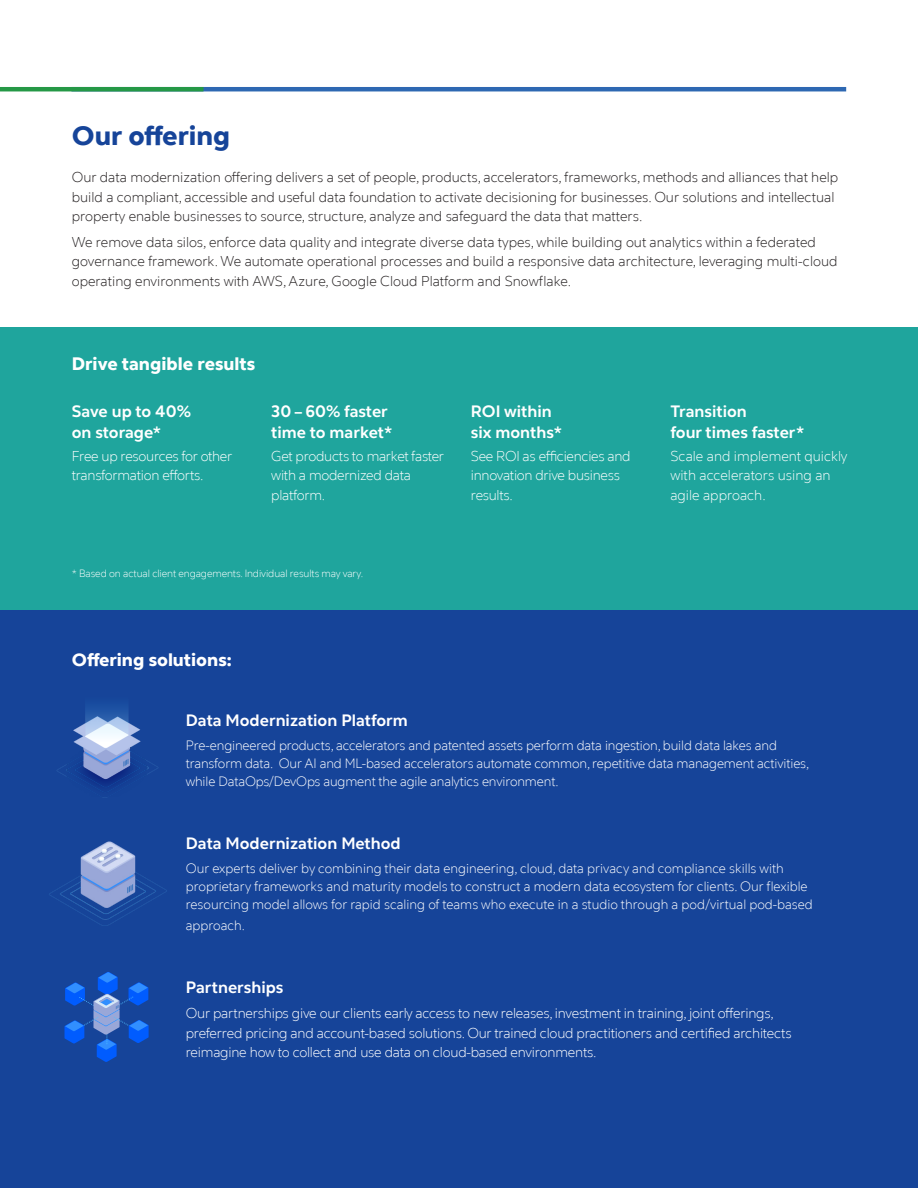
<style>
.page{position:relative;width:918px;height:1188px;background:#fff}
.page>*{position:absolute;margin:0;border:0;box-sizing:border-box;transform-origin:0 0}
.Page_introduction_18{font:800 27px "Cognizant Sans";color:#164499}
.Page_introduction_18-2{font:800 18px "Cognizant Sans";color:#fff}
.Body_bulllet_list_L1{font:700 16.5px/21px "Cognizant Sans";color:#fff}
.Address_body_7_9{font:700 16.5px "Cognizant Sans";color:#fff}
.Body_bulllet_list_L1-2{font:300 14.25px/19.5px "Cognizant Sans";color:#231f20}
.Page_introduction_18-3{font:300 14.25px/19.5px "Cognizant Sans";letter-spacing:-.015em;color:#fff}
.Body_bulllet_list_L1-3{font:300 14.25px/19.5px "Cognizant Sans";letter-spacing:-.02em;color:#fff}
.Body_bulllet_list_L1-4{font:300 14.25px/19.5px "Cognizant Sans";color:#fff}
.Address_body_7_9-2{font:300 13.5px/18px "Cognizant Sans";letter-spacing:-.01em;color:#fff}
.Body_bulllet_list_L1-5{font:300 10.5px "Cognizant Sans";letter-spacing:-.01em;color:#fff}
</style>
<div class="page">
<div style="left:0;top:513px;width:918px;height:675px;background:#164499"></div>
<div style="left:0;top:327px;width:918px;height:283px;background:#1fa59d"></div>
<hr style="left:71px;top:87px;width:775px;height:4px;background:#2e68b2">
<hr style="left:0;top:87px;width:204px;height:4px;background:#259846">
<img style="left:49px;top:841px;width:118px;height:85px">
<svg style="left:65px;top:972px;width:84px;height:90px"></svg>
<img style="left:57px;top:706px;width:101px;height:92px">
<p class="Page_introduction_18" style="left:72px;top:117px;width:160px">Our offering</p>
<p class="Body_bulllet_list_L1-2" style="left:72px;top:168px;width:768px">Our data modernization offering delivers a set of people, products, accelerators, frameworks, methods and alliances that help build a compliant, accessible and useful data foundation to activate decisioning for businesses. Our solutions and intellectual property enable businesses to source, structure, analyze and safeguard the data that matters.</p>
<p class="Body_bulllet_list_L1-2" style="left:72px;top:232px;width:767px">We remove data silos, enforce data quality and integrate diverse data types, while building out analytics within a federated governance framework. We automate operational processes and build a responsive data architecture, leveraging multi-cloud operating environments with AWS, Azure, Google Cloud Platform and Snowflake.</p>
<p class="Page_introduction_18-2" style="left:72px;top:351px;width:185px">Drive tangible results</p>
<p class="Body_bulllet_list_L1" style="left:72px;top:401px;width:121px">Save up to 40% on storage*</p>
<p class="Body_bulllet_list_L1-3" style="left:72px;top:447px;width:162px">Free up resources for other transformation efforts.</p>
<p class="Body_bulllet_list_L1" style="left:271px;top:401px;width:122px">30 – 60% faster time to market*</p>
<p class="Body_bulllet_list_L1-3" style="left:271px;top:447px;width:174px">Get products to market faster with a modernized data platform.</p>
<p class="Body_bulllet_list_L1-5" style="left:72px;top:567px;width:293px">* Based on actual client engagements. Individual results may vary.</p>
<p class="Body_bulllet_list_L1" style="left:471px;top:401px;width:93px">ROI within six months*</p>
<p class="Body_bulllet_list_L1-3" style="left:471px;top:447px;width:161px">See ROI as efficiencies and innovation drive business results.</p>
<p class="Page_introduction_18-2" style="left:72px;top:648px;width:162px">Offering solutions:</p>
<p class="Body_bulllet_list_L1" style="left:670px;top:401px;width:135px">Transition<br>four times faster*</p>
<p class="Body_bulllet_list_L1-4" style="left:670px;top:447px;width:179px">Scale and implement quickly with accelerators using an agile approach.</p>
<p class="Address_body_7_9" style="left:186px;top:710px;width:224px">Data Modernization Platform</p>
<p class="Address_body_7_9-2" style="left:186px;top:736px;width:625px">Pre-engineered products, accelerators and patented assets perform data ingestion, build data lakes and transform data. Our AI and ML-based accelerators automate common, repetitive data management activities, while DataOps/DevOps augment the agile analytics environment.</p>
<p class="Address_body_7_9" style="left:186px;top:833px;width:216px">Data Modernization Method</p>
<p class="Address_body_7_9-2" style="left:186px;top:859px;width:629px">Our experts deliver by combining their data engineering, cloud, data privacy and compliance skills with proprietary frameworks and maturity models to construct a modern data ecosystem for clients. Our flexible resourcing model allows for rapid scaling of teams who execute in a studio through a pod/virtual pod-based</p>
<p class="Address_body_7_9-2" style="left:186px;top:916px;width:61px">approach.</p>
<p class="Address_body_7_9" style="left:186px;top:977px;width:99px">Partnerships</p>
<p class="Page_introduction_18-3" style="left:186px;top:1004px;width:607px">Our partnerships give our clients early access to new releases, investment in training, joint offerings, preferred pricing and account-based solutions. Our trained cloud practitioners and certified architects reimagine how to collect and use data on cloud-based environments.</p>
</div>
